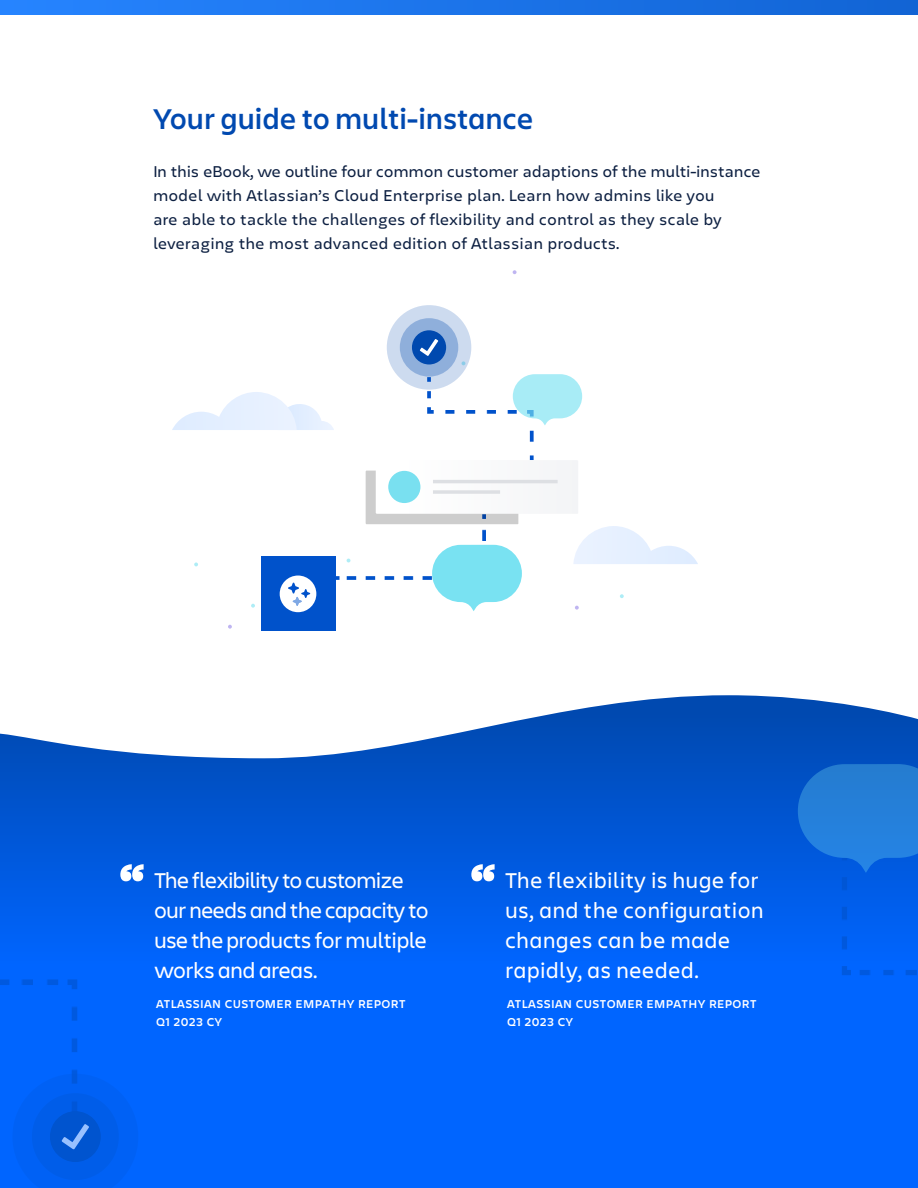
<style>
.page{position:relative;width:918px;height:1188px;background:#fff}
.page>*{position:absolute;margin:0;border:0;box-sizing:border-box;transform-origin:0 0}
.t1{font:900 51px "Charlie Display";color:#fff}
.t2{font:600 30px "Charlie Display";letter-spacing:.02em;color:#0049b0}
.t3{font:22.5px/30px "Charlie Display";color:#fff}
.t4{font:22.5px/30px "Charlie Display";letter-spacing:.04em;color:#fff}
.t5{font:16.5px/24px "Charlie Text";color:#0c1f41}
.t6{font:600 12px/18px "Charlie Text";letter-spacing:.03em;color:#fff}
</style>
<div class="page">
<svg style="left:0;top:0;width:918px;height:15px;background:#1b74e9"></svg>
<svg style="left:0;top:695px;width:918px;height:493px;background:#136aec"></svg>
<svg style="left:575px;top:606px;width:4px;height:4px"></svg>
<svg style="left:228px;top:625px;width:4px;height:4px"></svg>
<svg style="left:513px;top:270px;width:4px;height:4px"></svg>
<svg style="left:620px;top:594px;width:4px;height:4px"></svg>
<svg style="left:251px;top:604px;width:4px;height:4px"></svg>
<svg style="left:194px;top:563px;width:4px;height:3px"></svg>
<svg style="left:427px;top:391px;width:7px;height:23px"></svg>
<svg style="left:530px;top:431px;width:4px;height:11px"></svg>
<div style="left:387px;top:305px;width:84px;height:85px;background:#cddbef;border-radius:50%"></div>
<div style="left:400px;top:318px;width:58px;height:59px;background:#8fafdb;border-radius:50%"></div>
<div style="left:412px;top:330px;width:34px;height:34px;background:#0049af;border-radius:50%"></div>
<svg style="left:420px;top:339px;width:18px;height:17px"></svg>
<div style="left:261px;top:557px;width:74px;height:74px;background:#0052cb"></div>
<svg style="left:280px;top:576px;width:36px;height:36px"></svg>
<div style="left:366px;top:471px;width:153px;height:53px;background:#cdcdcd"></div>
<svg style="left:376px;top:455px;width:202px;height:64px"></svg>
<div style="left:388px;top:471px;width:32px;height:32px;background:#79e0f0;border-radius:50%"></div>
<hr style="left:433px;top:480px;width:125px;height:3px;background:#dddfe3">
<hr style="left:433px;top:490px;width:67px;height:4px;background:#dddfe3">
<svg style="left:335px;top:530px;width:187px;height:81px"></svg>
<svg style="left:445px;top:374px;width:137px;height:51px"></svg>
<svg style="left:172px;top:392px;width:162px;height:38px"></svg>
<svg style="left:573px;top:526px;width:125px;height:38px"></svg>
<div style="left:906px;top:970px;width:11px;height:5px;background:#0059df"></div>
<svg style="left:841px;top:961px;width:53px;height:15px"></svg>
<div style="left:0;top:979px;width:9px;height:6px;background:#0059df"></div>
<svg style="left:22px;top:979px;width:56px;height:16px"></svg>
<svg style="left:798px;top:764px;width:120px;height:186px;background:#116ce1"></svg>
<svg style="left:12px;top:1006px;width:126px;height:182px;background:#0161f4"></svg>
<h2 class="t2" style="left:153px;top:98px;width:381px">Your guide to multi-instance</h2>
<p class="t5" style="left:153px;top:159px;width:609px">In this eBook, we outline four common customer adaptions of the multi-instance model with Atlassian’s Cloud Enterprise plan. Learn how admins like you<br>are able to tackle the challenges of flexibility and control as they scale by leveraging the most advanced edition of Atlassian products.</p>
<h1 class="t1" style="left:120px;top:846px;width:26px">“</h1>
<h3 class="t3" style="left:155px;top:864px;width:275px">The flexibility to customize our needs and the capacity to use the products for multiple works and areas.</h3>
<p class="t6" style="left:156px;top:994px;width:251px">ATLASSIAN CUSTOMER EMPATHY REPORT<br>Q1 2023 CY</p>
<h1 class="t1" style="left:471px;top:846px;width:26px">“</h1>
<h3 class="t4" style="left:506px;top:864px;width:259px">The flexibility is huge for us, and the configuration changes can be made rapidly, as needed.</h3>
<p class="t6" style="left:507px;top:994px;width:251px">ATLASSIAN CUSTOMER EMPATHY REPORT<br>Q1 2023 CY</p>
</div>
